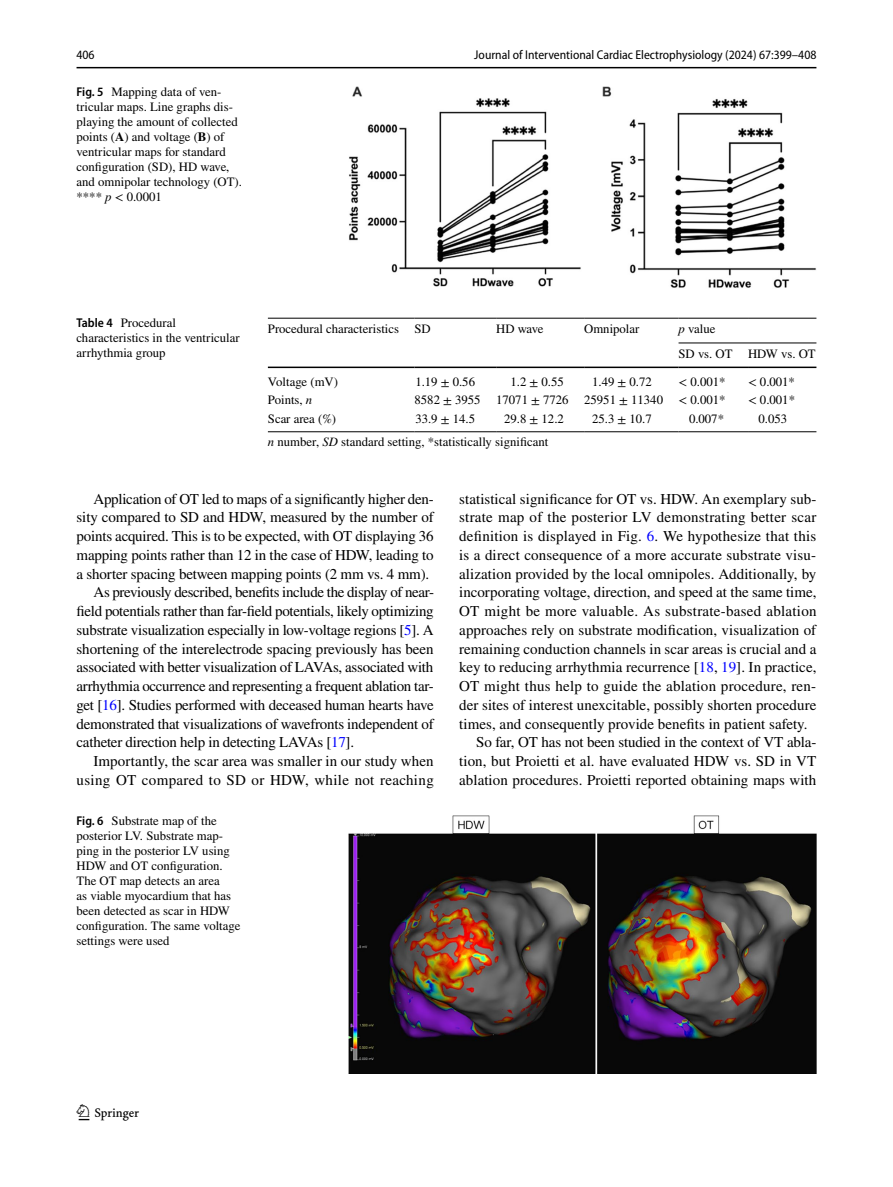
<style>
.page{position:relative;width:893px;height:1187px;background:#fff}
.page>*{position:absolute;margin:0;border:0;box-sizing:border-box;transform-origin:0 0}
.t1{font:22.5px "Springnew Regular 2";color:#000}
.t2{font:15px "STIX";letter-spacing:-.005em;color:#000}
.t3{font:15px "STIX";letter-spacing:.015em;color:#000}
.t4{font:15px "STIX";letter-spacing:.02em;color:#000}
.t5{font:15px "STIX";letter-spacing:-.025em;color:#000}
.t6{font:15px "STIX";letter-spacing:.025em;color:#000}
.t7{font:12.75px/15px "STIX";color:#000}
.t8{font:semi-condensed 12.75px "Myriad Pro";color:#000}
.s1{font-family:"Myriad Pro";font-weight:600;font-stretch:semi-condensed}
.s2{font-weight:700}
.s3{font-style:italic}
.s4{color:#00f}
</style>
<div class="page">
<hr style="left:77px;top:67px;width:739px;height:1px;background:#000">
<hr style="left:268px;top:318px;width:147px;height:1px;background:#000">
<hr style="left:268px;top:366px;width:147px;height:2px;background:#000">
<hr style="left:415px;top:318px;width:81px;height:1px;background:#000">
<hr style="left:415px;top:366px;width:81px;height:2px;background:#000">
<hr style="left:496px;top:318px;width:88px;height:1px;background:#000">
<hr style="left:496px;top:366px;width:88px;height:2px;background:#000">
<hr style="left:584px;top:318px;width:94px;height:1px;background:#000">
<hr style="left:584px;top:366px;width:94px;height:2px;background:#000">
<hr style="left:678px;top:318px;width:70px;height:1px;background:#000">
<hr style="left:748px;top:318px;width:68px;height:1px;background:#000">
<hr style="left:678px;top:366px;width:70px;height:2px;background:#000">
<hr style="left:748px;top:366px;width:68px;height:2px;background:#000">
<hr style="left:268px;top:431px;width:147px;height:1px;background:#000">
<hr style="left:415px;top:431px;width:81px;height:1px;background:#000">
<hr style="left:496px;top:431px;width:88px;height:1px;background:#000">
<hr style="left:584px;top:431px;width:94px;height:1px;background:#000">
<hr style="left:678px;top:431px;width:70px;height:1px;background:#000">
<hr style="left:748px;top:431px;width:68px;height:1px;background:#000">
<hr style="left:678px;top:342px;width:138px;height:1px;background:#000">
<img style="left:349px;top:815px;width:467px;height:258px">
<img style="left:349px;top:87px;width:467px;height:201px">
<p class="t8" style="left:77px;top:48px;width:20px">406</p>
<p class="t8" style="left:474px;top:48px;width:344px">Journal of Interventional Cardiac Electrophysiology (2024) 67:399–408</p>
<p class="t7" style="left:77px;top:85px;width:167px"><span class="s1">Fig. 5</span> Mapping data of ven&shy;tricular maps. Line graphs dis&shy;playing the amount of collected points (<span class="s2">A</span>) and voltage (<span class="s2">B</span>) of ventricular maps for standard configuration (SD), HD wave, and omnipolar technology (OT). **** <span class="s3">p</span> &lt; 0.0001</p>
<p class="t7" style="left:77px;top:316px;width:165px"><span class="s1">Table 4</span> Procedural characteristics in the ventricular arrhythmia group</p>
<p class="t7" style="left:268px;top:322px;width:164px">Procedural characteristics SD</p>
<p class="t7" style="left:496px;top:322px;width:49px">HD wave</p>
<p class="t7" style="left:584px;top:322px;width:57px">Omnipolar</p>
<p class="t7" style="left:678px;top:317px;width:139px;line-height:24.5px"><span class="s3">p</span> value<br>SD vs. OT HDW vs. OT</p>
<p class="t7" style="left:268px;top:375px;width:72px">Voltage (mV)</p>
<p class="t7" style="left:415px;top:375px;width:61px">1.19 ± 0.56</p>
<p class="t7" style="left:510px;top:375px;width:55px">1.2 ± 0.55</p>
<p class="t7" style="left:592px;top:375px;width:61px">1.49 ± 0.72</p>
<p class="t7" style="left:678px;top:375px;width:48px">&lt; 0.001*</p>
<p class="t7" style="left:748px;top:375px;width:48px">&lt; 0.001*</p>
<p class="t7" style="left:268px;top:393px;width:46px">Points, <span class="s3">n</span></p>
<p class="t7" style="left:415px;top:393px;width:312px">8582 ± 3955 17071 ± 7726 25951 ± 11340 &lt; 0.001*</p>
<p class="t7" style="left:748px;top:393px;width:48px">&lt; 0.001*</p>
<p class="t7" style="left:268px;top:412px;width:70px">Scar area (%)</p>
<p class="t7" style="left:415px;top:412px;width:61px">33.9 ± 14.5</p>
<p class="t7" style="left:504px;top:412px;width:61px">29.8 ± 12.2</p>
<p class="t7" style="left:592px;top:412px;width:61px">25.3 ± 10.7</p>
<p class="t7" style="left:689px;top:412px;width:37px">0.007*</p>
<p class="t7" style="left:758px;top:412px;width:30px">0.053</p>
<p class="t7" style="left:268px;top:435px;width:282px"><span class="s3">n</span> number, <span class="s3">SD</span> standard setting, *statistically significant</p>
<p class="t2" style="left:94px;top:488px;width:342px">Application of OT led to maps of a significantly higher den-</p>
<p class="t2" style="left:77px;top:507px;width:359px">sity compared to SD and HDW, measured by the number of</p>
<p class="t2" style="left:77px;top:525px;width:359px">points acquired. This is to be expected, with OT displaying 36</p>
<p class="t2" style="left:77px;top:544px;width:359px">mapping points rather than 12 in the case of HDW, leading to</p>
<p class="t2" style="left:77px;top:563px;width:354px">a shorter spacing between mapping points (2 mm vs. 4 mm).</p>
<p class="t5" style="left:94px;top:582px;width:342px">As previously described, benefits include the display of near-</p>
<p class="t2" style="left:77px;top:600px;width:359px">field potentials rather than far-field potentials, likely optimizing</p>
<p class="t2" style="left:77px;top:619px;width:359px">substrate visualization especially in low-voltage regions [<span class="s4">5</span>]. A</p>
<p class="t2" style="left:77px;top:638px;width:358px">shortening of the interelectrode spacing previously has been</p>
<p class="t2" style="left:77px;top:657px;width:358px">associated with better visualization of LAVAs, associated with</p>
<p class="t2" style="left:77px;top:675px;width:359px">arrhythmia occurrence and representing a frequent ablation tar-</p>
<p class="t2" style="left:77px;top:694px;width:359px">get [<span class="s4">16</span>]. Studies performed with deceased human hearts have</p>
<p class="t2" style="left:77px;top:713px;width:359px">demonstrated that visualizations of wavefronts independent of</p>
<p class="t2" style="left:77px;top:732px;width:279px">catheter direction help in detecting LAVAs [<span class="s4">17</span>].</p>
<p class="t2" style="left:94px;top:750px;width:342px">Importantly, the scar area was smaller in our study when</p>
<p class="t6" style="left:77px;top:769px;width:359px">using OT compared to SD or HDW, while not reaching</p>
<p class="t7" style="left:77px;top:814px;width:165px"><span class="s1">Fig. 6</span> Substrate map of the posterior LV. Substrate map&shy;ping in the posterior LV using<br>HDW and OT configuration.<br>The OT map detects an area<br>as viable myocardium that has been detected as scar in HDW configuration. The same voltage settings were used</p>
<p class="t2" style="left:459px;top:488px;width:359px">statistical significance for OT vs. HDW. An exemplary sub-</p>
<p class="t4" style="left:459px;top:507px;width:359px">strate map of the posterior LV demonstrating better scar</p>
<p class="t3" style="left:459px;top:525px;width:359px">definition is displayed in Fig. <span class="s4">6</span>. We hypothesize that this</p>
<p class="t2" style="left:459px;top:544px;width:358px">is a direct consequence of a more accurate substrate visu-</p>
<p class="t2" style="left:459px;top:563px;width:359px">alization provided by the local omnipoles. Additionally, by</p>
<p class="t2" style="left:459px;top:582px;width:359px">incorporating voltage, direction, and speed at the same time,</p>
<p class="t4" style="left:459px;top:600px;width:359px">OT might be more valuable. As substrate-based ablation</p>
<p class="t2" style="left:459px;top:619px;width:358px">approaches rely on substrate modification, visualization of</p>
<p class="t2" style="left:459px;top:638px;width:359px">remaining conduction channels in scar areas is crucial and a</p>
<p class="t2" style="left:459px;top:657px;width:359px">key to reducing arrhythmia recurrence [<span class="s4">18</span>, <span class="s4">19</span>]. In practice,</p>
<p class="t3" style="left:459px;top:675px;width:358px">OT might thus help to guide the ablation procedure, ren-</p>
<p class="t2" style="left:459px;top:694px;width:359px">der sites of interest unexcitable, possibly shorten procedure</p>
<p class="t2" style="left:459px;top:713px;width:350px">times, and consequently provide benefits in patient safety.</p>
<p class="t2" style="left:476px;top:732px;width:342px">So far, OT has not been studied in the context of VT abla-</p>
<p class="t2" style="left:459px;top:750px;width:359px">tion, but Proietti et al. have evaluated HDW vs. SD in VT</p>
<p class="t2" style="left:459px;top:769px;width:359px">ablation procedures. Proietti reported obtaining maps with</p>
<h1 class="t1" style="left:79px;top:1104px;width:62px">1 3</h1>
</div>
